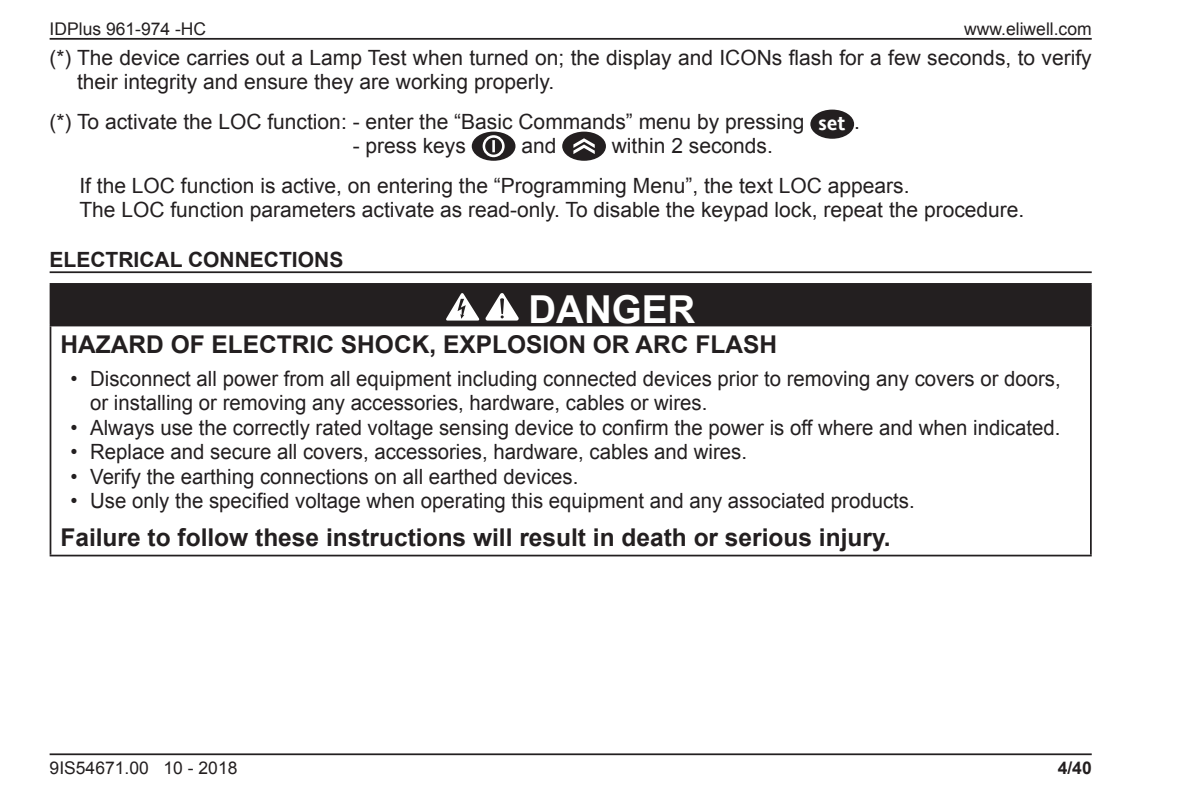
<style>
.page{position:relative;width:1191px;height:794px;background:#fff}
.page>*{position:absolute;margin:0;border:0;box-sizing:border-box;transform-origin:0 0}
.Safety_MessageType{font:700 38.5px "Arial";color:#fff}
.Table_Text{font:700 24.5px "Arial";color:#231f20}
.t1{font:21px/24.5px "Arial";color:#231f20}
.t2{font:700 21px "Arial";color:#231f20}
.t3{font:17.5px "Arial";color:#231f20}
.t4{font:700 17.5px "Arial";color:#231f20}
.s1{font-family:"Invensys Andale";font-weight:700;font-size:19.95px;color:#fff}
</style>
<div class="page">
<hr style="left:50px;top:753px;width:1041px;height:2px;background:#231f20">
<hr style="left:50px;top:38px;width:1041px;height:2px;background:#231f20">
<div style="left:810px;top:110px;width:44px;height:29px;background:#231f20;border-radius:50%"></div>
<div style="left:472px;top:132px;width:43px;height:29px;background:#231f20;border-radius:50%"></div>
<div style="left:482px;top:135px;width:22px;height:22px;border:3px solid #fff;border-radius:50%"></div>
<svg style="left:492px;top:140px;width:3px;height:12px"></svg>
<div style="left:562px;top:132px;width:44px;height:29px;background:#231f20;border-radius:50%"></div>
<svg style="left:573px;top:138px;width:22px;height:16px"></svg>
<hr style="left:50px;top:271px;width:1041px;height:2px;background:#231f20">
<div style="left:50px;top:284px;width:1040px;height:41px;background:#231f20"></div>
<hr style="left:50px;top:283px;width:1041px;height:2px;background:#231f20">
<hr style="left:1090px;top:285px;width:1px;height:40px;background:#231f20">
<hr style="left:50px;top:325px;width:1041px;height:1px;background:#231f20">
<hr style="left:50px;top:326px;width:1px;height:228px;background:#231f20">
<hr style="left:1090px;top:326px;width:1px;height:228px;background:#231f20">
<hr style="left:50px;top:554px;width:1041px;height:2px;background:#231f20">
<svg style="left:446px;top:293px;width:33px;height:27px"></svg>
<svg style="left:485px;top:293px;width:33px;height:27px"></svg>
<p class="t3" style="left:50px;top:18px;width:158px">IDPlus 961-974 -HC</p>
<p class="t3" style="left:964px;top:18px;width:129px">www.eliwell.com</p>
<p class="t1" style="left:77px;top:45px;width:1016px;text-indent:-27px">(*) The device carries out a Lamp Test when turned on; the display and ICONs flash for a few seconds, to verify their integrity and ensure they are working properly.</p>
<p class="t1" style="left:50px;top:109px;width:812px">(*) To activate the LOC function: - enter the “Basic Commands” menu by pressing <span class="s1">set</span> .</p>
<p class="t1" style="left:353px;top:134px;width:115px">- press keys</p>
<p class="t1" style="left:521px;top:134px;width:37px">and</p>
<p class="t1" style="left:612px;top:134px;width:163px">within 2 seconds.</p>
<p class="t1" style="left:79px;top:173px;width:946px">If the LOC function is active, on entering the “Programming Menu”, the text LOC appears.<br>The LOC function parameters activate as read-only. To disable the keypad lock, repeat the procedure.</p>
<p class="t2" style="left:50px;top:246px;width:295px">ELECTRICAL CONNECTIONS</p>
<p class="Safety_MessageType" style="left:528px;top:284px;width:168px">DANGER</p>
<p class="Table_Text" style="left:60px;top:328px;width:718px">HAZARD OF ELECTRIC SHOCK, EXPLOSION OR ARC FLASH</p>
<p class="t1" style="left:90px;top:366px;width:972px;text-indent:-20px">• Disconnect all power from all equipment including connected devices prior to removing any covers or doors, or installing or removing any accessories, hardware, cables or wires.</p>
<p class="t1" style="left:70px;top:415px;width:991px">• Always use the correctly rated voltage sensing device to confirm the power is off where and when indicated.</p>
<p class="t1" style="left:70px;top:440px;width:678px">• Replace and secure all covers, accessories, hardware, cables and wires.</p>
<p class="t1" style="left:70px;top:464px;width:509px">• Verify the earthing connections on all earthed devices.</p>
<p class="t1" style="left:70px;top:489px;width:846px">• Use only the specified voltage when operating this equipment and any associated products.</p>
<p class="Table_Text" style="left:60px;top:521px;width:831px">Failure to follow these instructions will result in death or serious injury.</p>
<p class="t3" style="left:50px;top:756px;width:189px">9IS54671.00 10 - 2018</p>
<p class="t4" style="left:1057px;top:756px;width:36px">4/40</p>
</div>
